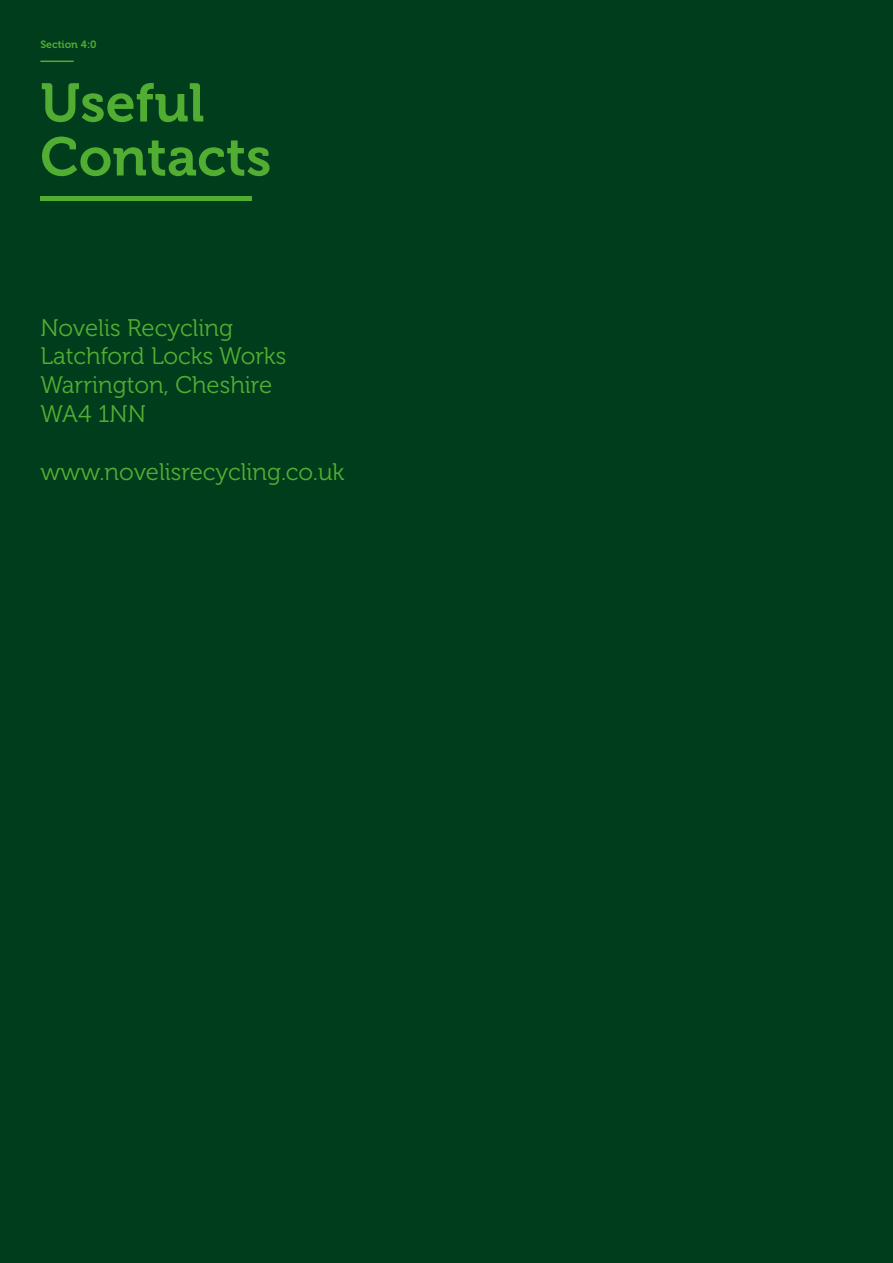
<style>
.page{position:relative;width:893px;height:1263px;background:#003d1c}
.page>*{position:absolute;margin:0;border:0;box-sizing:border-box;transform-origin:0 0}
.t1{font:54px/54px "Museo 700";color:#52ae32}
.t2{font:24px/28.8px "Museo 300";color:#52ae32}
.t3{font:10.5px "Museo 700";color:#52ae32}
</style>
<div class="page">
<hr style="left:40px;top:61px;width:34px;height:1px;background:#52ae32">
<hr style="left:41px;top:197px;width:211px;height:4px;background:#52ae32">
<p class="t3" style="left:40px;top:39px;width:58px">Section 4:0</p>
<h1 class="t1" style="left:40px;top:77px;width:233px">Useful<br>Contacts</h1>
<p class="t2" style="left:40px;top:313px;width:247px">Novelis Recycling<br>Latchford Locks Works<br>Warrington, Cheshire<br>WA4 1NN</p>
<p class="t2" style="left:40px;top:457px;width:306px">www.novelisrecycling.co.uk</p>
</div>
